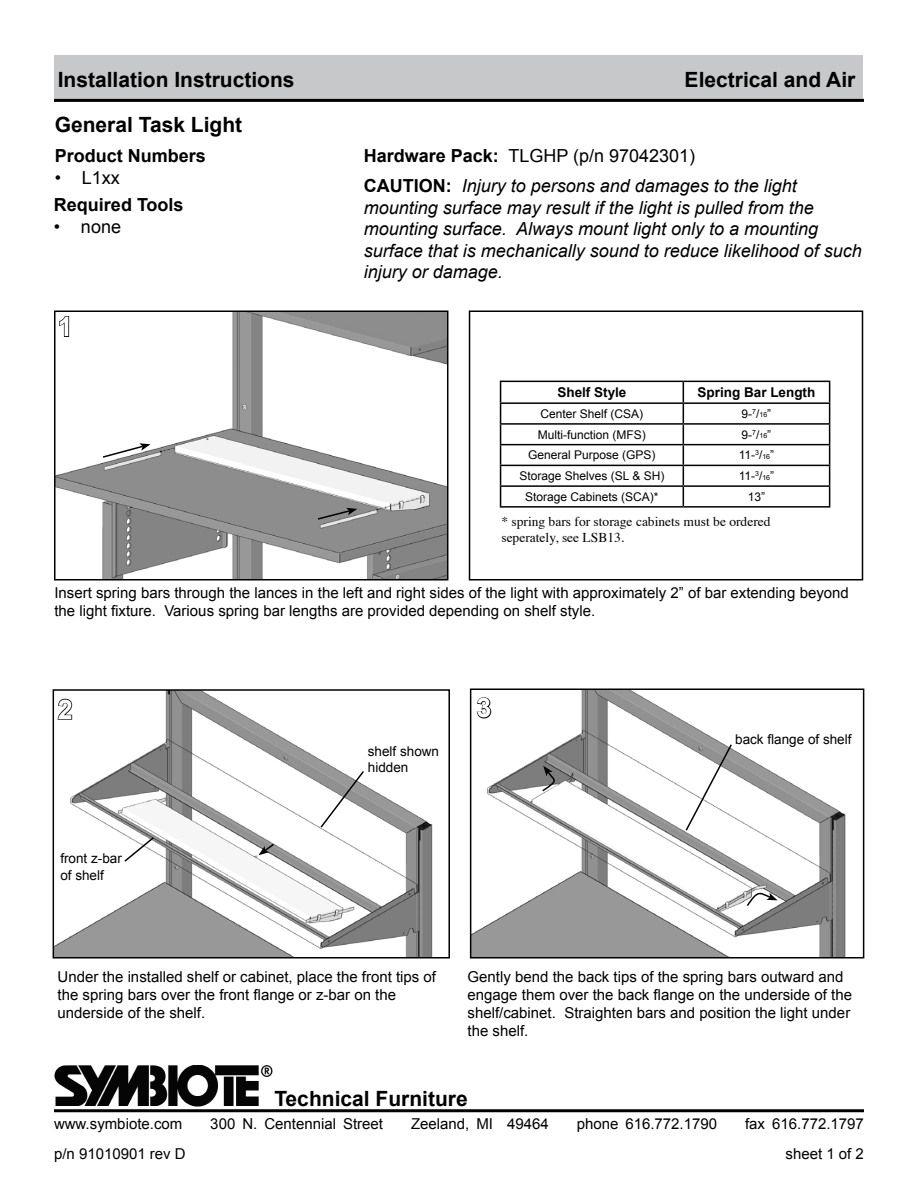
<style>
.page{position:relative;width:918px;height:1188px;background:#fff}
.page>*{position:absolute;margin:0;border:0;box-sizing:border-box;transform-origin:0 0}
.t1{font:700 27px "Arial";color:#fff}
.t2{font:700 21px "Arial";color:#000}
.t3{font:italic 18px/21.6px "Arial";color:#000}
.t4{font:18px "Arial";color:#000}
.t5{font:700 18px "Arial";color:#000}
.t6{font:15px/18px "Arial";color:#000}
.t7{font:13.5px/16.2px "Times";color:#000}
.t8{font:13.5px/16.2px "Arial";color:#000}
.t9{font:700 13.5px "Arial";color:#000}
.t10{font:12px "Arial";color:#000}
.s1{font-weight:700}
.s2{font-weight:700;font-style:normal}
.s3{font-size:7.05px}
</style>
<div class="page">
<div style="left:55px;top:55px;width:808px;height:45px;background:#c7c8ca"></div>
<hr style="left:54px;top:99px;width:810px;height:3px;background:#000">
<hr style="left:54px;top:1109px;width:810px;height:3px;background:#000">
<img style="left:54px;top:1066px;width:219px;height:40px">
<img style="left:473px;top:691px;width:373px;height:264px">
<div style="left:470px;top:688px;width:394px;height:270px;border:2px solid #000"></div>
<hr style="left:500px;top:381px;width:183px;height:1px;background:#000">
<hr style="left:683px;top:381px;width:147px;height:1px;background:#000">
<hr style="left:500px;top:402px;width:183px;height:2px;background:#000">
<hr style="left:683px;top:402px;width:147px;height:2px;background:#000">
<hr style="left:500px;top:423px;width:183px;height:2px;background:#000">
<hr style="left:683px;top:423px;width:147px;height:2px;background:#000">
<hr style="left:500px;top:444px;width:183px;height:1px;background:#000">
<hr style="left:683px;top:444px;width:147px;height:1px;background:#000">
<hr style="left:500px;top:465px;width:183px;height:1px;background:#000">
<hr style="left:683px;top:465px;width:147px;height:1px;background:#000">
<hr style="left:500px;top:485px;width:183px;height:2px;background:#000">
<svg style="left:500px;top:382px;width:1px;height:124px"></svg>
<hr style="left:683px;top:485px;width:147px;height:2px;background:#000">
<svg style="left:683px;top:382px;width:1px;height:124px"></svg>
<svg style="left:829px;top:382px;width:1px;height:124px"></svg>
<hr style="left:500px;top:506px;width:183px;height:2px;background:#000">
<hr style="left:683px;top:506px;width:147px;height:2px;background:#000">
<img style="left:56px;top:692px;width:377px;height:263px">
<div style="left:53px;top:689px;width:397px;height:269px;border:2px solid #000"></div>
<img style="left:57px;top:313px;width:388px;height:264px">
<div style="left:54px;top:310px;width:394px;height:270px;border:2px solid #000"></div>
<svg style="left:58px;top:315px;width:12px;height:23px"></svg>
<svg style="left:57px;top:698px;width:16px;height:22px"></svg>
<svg style="left:476px;top:696px;width:16px;height:23px"></svg>
<svg style="left:684px;top:743px;width:49px;height:89px"></svg>
<div style="left:469px;top:310px;width:394px;height:270px;border:2px solid #000"></div>
<svg style="left:101px;top:443px;width:49px;height:16px"></svg>
<svg style="left:316px;top:508px;width:41px;height:13px"></svg>
<svg style="left:258px;top:842px;width:18px;height:13px"></svg>
<svg style="left:319px;top:769px;width:46px;height:60px"></svg>
<svg style="left:123px;top:836px;width:32px;height:27px"></svg>
<svg style="left:745px;top:889px;width:33px;height:19px"></svg>
<svg style="left:541px;top:766px;width:18px;height:27px"></svg>
<h2 class="t2" style="left:58px;top:66px;width:238px">Installation Instructions</h2>
<h2 class="t2" style="left:55px;top:111px;width:189px">General Task Light</h2>
<p class="t5" style="left:55px;top:144px;width:153px">Product Numbers</p>
<p class="t4" style="left:55px;top:166px;width:67px">• L1xx</p>
<p class="t5" style="left:54px;top:193px;width:131px">Required Tools</p>
<p class="t4" style="left:54px;top:215px;width:69px">• none</p>
<h1 class="t1" style="left:58px;top:309px;width:17px">1</h1>
<h2 class="t2" style="left:685px;top:66px;width:172px">Electrical and Air</h2>
<p class="t4" style="left:364px;top:144px;width:333px"><span class="s1">Hardware Pack:</span> TLGHP (p/n 97042301)</p>
<p class="t3" style="left:364px;top:175px;width:500px"><span class="s2">CAUTION:</span> Injury to persons and damages to the light mounting surface may result if the light is pulled from the mounting surface. Always mount light only to a mounting surface that is mechanically sound to reduce likelihood of such injury or damage.</p>
<p class="t9" style="left:557px;top:384px;width:71px">Shelf Style</p>
<p class="t9" style="left:698px;top:384px;width:119px">Spring Bar Length</p>
<p class="t10" style="left:541px;top:406px;width:104px">Center Shelf (CSA)</p>
<p class="t10" style="left:742px;top:406px;width:31px">9-<sup>7</sup>/<span class="s3">16</span>”</p>
<p class="t10" style="left:538px;top:427px;width:110px">Multi-function (MFS)</p>
<p class="t10" style="left:742px;top:427px;width:31px">9-<sup>7</sup>/<span class="s3">16</span>”</p>
<p class="t10" style="left:528px;top:447px;width:129px">General Purpose (GPS)</p>
<p class="t10" style="left:739px;top:447px;width:37px">11-<sup>3</sup>/<span class="s3">16</span>”</p>
<p class="t10" style="left:519px;top:468px;width:146px">Storage Shelves (SL &amp; SH)</p>
<p class="t10" style="left:739px;top:468px;width:37px">11-<sup>3</sup>/<span class="s3">16</span>”</p>
<p class="t10" style="left:525px;top:489px;width:135px">Storage Cabinets (SCA)*</p>
<p class="t10" style="left:748px;top:489px;width:19px">13”</p>
<p class="t7" style="left:501px;top:512px;width:271px">* spring bars for storage cabinets must be ordered seperately, see LSB13.</p>
<p class="t6" style="left:54px;top:584px;width:796px">Insert spring bars through the lances in the left and right sides of the light with approximately 2” of bar extending beyond the light fixture. Various spring bar lengths are provided depending on shelf style.</p>
<h1 class="t1" style="left:58px;top:692px;width:17px">2</h1>
<h1 class="t1" style="left:477px;top:690px;width:17px">3</h1>
<p class="t8" style="left:60px;top:851px;width:63px">front z-bar of shelf</p>
<p class="t8" style="left:368px;top:743px;width:73px">shelf shown hidden</p>
<p class="t8" style="left:735px;top:732px;width:118px">back flange of shelf</p>
<p class="t6" style="left:58px;top:967px;width:380px">Under the installed shelf or cabinet, place the front tips of the spring bars over the front flange or z-bar on the underside of the shelf.</p>
<p class="t6" style="left:468px;top:967px;width:386px">Gently bend the back tips of the spring bars outward and engage them over the back flange on the underside of the shelf/cabinet. Straighten bars and position the light under the shelf.</p>
<h2 class="t2" style="left:274px;top:1084px;width:195px">Technical Furniture</h2>
<p class="t6" style="left:54px;top:1115px;width:130px">www.symbiote.com</p>
<p class="t6" style="left:210px;top:1115px;width:174px">300 N. Centennial Street</p>
<p class="t6" style="left:411px;top:1115px;width:139px">Zeeland, MI 49464</p>
<p class="t6" style="left:577px;top:1115px;width:142px">phone 616.772.1790</p>
<p class="t6" style="left:745px;top:1115px;width:120px">fax 616.772.1797</p>
<p class="t6" style="left:54px;top:1145px;width:133px">p/n 91010901 rev D</p>
<p class="t6" style="left:786px;top:1145px;width:80px">sheet 1 of 2</p>
</div>
